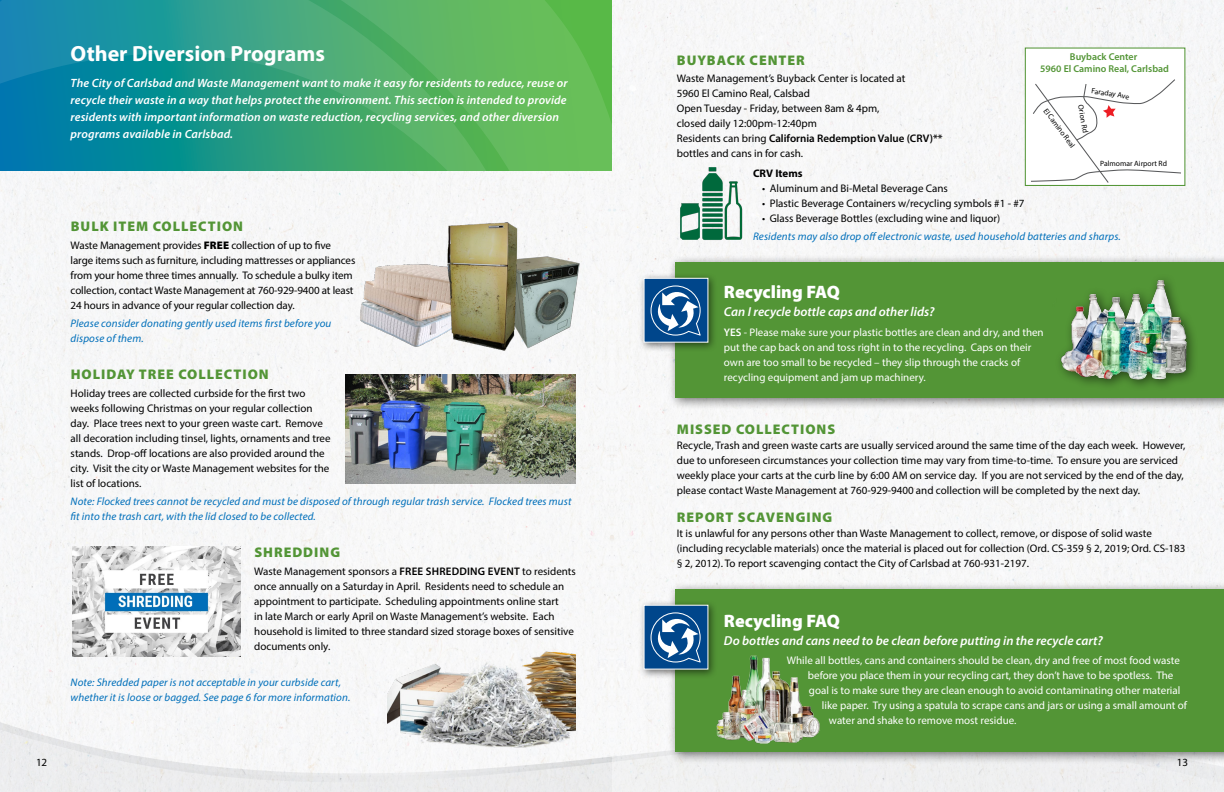
<style>
.page{position:relative;width:1224px;height:792px;background:#fff}
.page>*{position:absolute;margin:0;border:0;box-sizing:border-box;transform-origin:0 0}
.t1{font:700 22px "Myriad Pro";color:#fff}
.t2{font:900 18px "Myriad Pro";color:#fff}
.t3{font:900 14px "Myriad Pro";letter-spacing:.07em;color:#539536}
.t4{font:italic 600 13px "Myriad Pro";color:#fff}
.t5{font:italic 600 12px/17px "Myriad Pro";letter-spacing:.01em;color:#fff}
.t6{font:11px/15px "Myriad Pro";color:#000}
.t7{font:11px/15px "Myriad Pro";color:#fff}
.t8{font:italic 11px/15px "Myriad Pro";letter-spacing:.01em;color:#006fba}
.t9{font:700 11px "Myriad Pro";color:#000}
.t10{font:600 9.9px/12.1px "Myriad Pro";color:#539536;text-align:center}
.t11{font:7.6px "Myriad Pro";color:#000}
.s1{font-weight:900}
.s2{font-weight:600}
</style>
<div class="page">
<img style="left:0;top:0;width:1224px;height:714px">
<svg style="left:0;top:0;width:265px;height:171px;background:#128e99"></svg>
<svg style="left:265px;top:0;width:347px;height:171px;background:#55b264"></svg>
<svg style="left:0;top:714px;width:1224px;height:78px"></svg>
<img style="left:356px;top:245px;width:80px;height:110px">
<img style="left:482px;top:225px;width:115px;height:143px">
<img style="left:436px;top:215px;width:92px;height:142px">
<img style="left:346px;top:374px;width:230px;height:109px">
<img style="left:388px;top:642px;width:188px;height:106px">
<img style="left:72px;top:546px;width:169px;height:111px">
<div style="left:1025px;top:48px;width:160px;height:137px;background:#fff"></div>
<svg style="left:1031px;top:79px;width:150px;height:104px"></svg>
<div style="left:1025px;top:48px;width:160px;height:138px;border:1px solid #539536"></div>
<div style="left:668px;top:255px;width:556px;height:155px;background:#000;opacity:.55"></div>
<div style="left:675px;top:262px;width:549px;height:135px;background:#539536"></div>
<div style="left:668px;top:582px;width:556px;height:183px;background:#000;opacity:.55"></div>
<div style="left:675px;top:589px;width:549px;height:163px;background:#539536"></div>
<img style="left:716px;top:655px;width:59px;height:89px">
<img style="left:667px;top:185px;width:46px;height:73px">
<img style="left:695px;top:165px;width:48px;height:87px">
<img style="left:709px;top:172px;width:44px;height:76px">
<img style="left:1060px;top:280px;width:134px;height:107px">
<div style="left:638px;top:599px;width:80px;height:80px;background:#000;opacity:.55"></div>
<div style="left:644px;top:605px;width:64px;height:64px;background:#00468b"></div>
<svg style="left:651px;top:612px;width:50px;height:51px"></svg>
<div style="left:638px;top:272px;width:80px;height:80px;background:#000;opacity:.55"></div>
<div style="left:644px;top:278px;width:64px;height:65px;background:#00468b;border:1px solid #fff"></div>
<svg style="left:651px;top:285px;width:50px;height:51px"></svg>
<h1 class="t1" style="left:71px;top:40px;width:256px">Other Diversion Programs</h1>
<p class="t5" style="left:71px;top:75px;width:499px">The City of Carlsbad and Waste Management want to make it easy for residents to reduce, reuse or recycle their waste in a way that helps protect the environment. This section is intended to provide residents with important information on waste reduction, recycling services, and other diversion programs available in Carlsbad.</p>
<p class="t3" style="left:71px;top:217px;width:174px">BULK ITEM COLLECTION</p>
<p class="t6" style="left:71px;top:237px;width:286px">Waste Management provides <span class="s1">FREE</span> collection of up to five large items such as furniture, including mattresses or appliances from your home three times annually. To schedule a bulky item collection, contact Waste Management at 760-929-9400 at least 24 hours in advance of your regular collection day.</p>
<p class="t8" style="left:71px;top:315px;width:262px">Please consider donating gently used items first before you dispose of them.</p>
<p class="t3" style="left:71px;top:365px;width:199px">HOLIDAY TREE COLLECTION</p>
<p class="t6" style="left:71px;top:386px;width:261px">Holiday trees are collected curbside for the first two weeks following Christmas on your regular collection day. Place trees next to your green waste cart. Remove all decoration including tinsel, lights, ornaments and tree stands. Drop-off locations are also provided around the city. Visit the city or Waste Management websites for the list of locations.</p>
<p class="t8" style="left:71px;top:493px;width:502px">Note: Flocked trees cannot be recycled and must be disposed of through regular trash service. Flocked trees must fit into the trash cart, with the lid closed to be collected.</p>
<p class="t3" style="left:254px;top:543px;width:87px">SHREDDING</p>
<p class="t6" style="left:254px;top:564px;width:323px">Waste Management sponsors a <span class="s2">FREE SHREDDING EVENT</span> to residents once annually on a Saturday in April. Residents need to schedule an appointment to participate. Scheduling appointments online start<br>in late March or early April on Waste Management’s website. Each household is limited to three standard sized storage boxes of sensitive documents only.</p>
<p class="t8" style="left:71px;top:675px;width:281px">Note: Shredded paper is not acceptable in your curbside cart, whether it is loose or bagged. See page 6 for more information.</p>
<p class="t10" style="left:1040px;top:50px;width:130px">Buyback Center<br>5960 El Camino Real, Carlsbad</p>
<p class="t3" style="left:677px;top:50px;width:129px">BUYBACK CENTER</p>
<p class="t6" style="left:677px;top:71px;width:267px">Waste Management’s Buyback Center is located at<br>5960 El Camino Real, Calsbad<br>Open Tuesday - Friday, between 8am &amp; 4pm,<br>closed daily 12:00pm-12:40pm<br>Residents can bring <span class="s2">California Redemption Value (CRV)** </span>bottles and cans in for cash.</p>
<p class="t9" style="left:753px;top:166px;width:51px">CRV Items</p>
<p class="t6" style="left:762px;top:181px;width:187px">• Aluminum and Bi-Metal Beverage Cans</p>
<p class="t6" style="left:762px;top:196px;width:264px">• Plastic Beverage Containers w/recycling symbols #1 - #7</p>
<p class="t6" style="left:762px;top:211px;width:240px">• Glass Beverage Bottles (excluding wine and liquor)</p>
<p class="t8" style="left:753px;top:228px;width:369px">Residents may also drop off electronic waste, used household batteries and sharps.</p>
<p class="t11" style="left:1092px;top:86px;width:40px;rotate:9deg">Faraday Ave</p>
<p class="t11" style="left:1085px;top:104px;width:30px;rotate:80deg">Orion Rd</p>
<p class="t11" style="left:1049px;top:106px;width:48px;rotate:53deg">El Camino Real</p>
<p class="t11" style="left:1100px;top:159px;width:68px">Palmomar Airport Rd</p>
<h2 class="t2" style="left:724px;top:280px;width:117px">Recycling FAQ</h2>
<p class="t4" style="left:724px;top:303px;width:212px">Can I recycle bottle caps and other lids?</p>
<p class="t7" style="left:724px;top:324px;width:321px"><span class="s2">YES</span> - Please make sure your plastic bottles are clean and dry, and then put the cap back on and toss right in to the recycling. Caps on their own are too small to be recycled – they slip through the cracks of recycling equipment and jam up machinery.</p>
<p class="t3" style="left:677px;top:420px;width:160px">MISSED COLLECTIONS</p>
<p class="t6" style="left:677px;top:437px;width:510px">Recycle, Trash and green waste carts are usually serviced around the same time of the day each week. However, due to unforeseen circumstances your collection time may vary from time-to-time. To ensure you are serviced weekly place your carts at the curb line by 6:00 AM on service day. If you are not serviced by the end of the day, please contact Waste Management at 760-929-9400 and collection will be completed by the next day.</p>
<p class="t3" style="left:677px;top:508px;width:157px">REPORT SCAVENGING</p>
<p class="t6" style="left:677px;top:526px;width:510px">It is unlawful for any persons other than Waste Management to collect, remove, or dispose of solid waste (including recyclable materials) once the material is placed out for collection (Ord. CS-359 § 2, 2019; Ord. CS-183 § 2, 2012). To report scavenging contact the City of Carlsbad at 760-931-2197.</p>
<h2 class="t2" style="left:724px;top:609px;width:117px">Recycling FAQ</h2>
<p class="t4" style="left:724px;top:632px;width:381px">Do bottles and cans need to be clean before putting in the recycle cart?</p>
<p class="t7" style="left:787px;top:653px;width:395px">While all bottles, cans and containers should be clean, dry and free of most food waste</p>
<p class="t7" style="left:808px;top:668px;width:367px">before you place them in your recycling cart, they don’t have to be spotless. The</p>
<p class="t7" style="left:809px;top:683px;width:373px">goal is to make sure they are clean enough to avoid contaminating other material</p>
<p class="t7" style="left:822px;top:698px;width:367px">like paper. Try using a spatula to scrape cans and jars or using a small amount of</p>
<p class="t7" style="left:829px;top:713px;width:189px">water and shake to remove most residue.</p>
<p class="t6" style="left:36px;top:755px;width:13px">12</p>
<p class="t6" style="left:1177px;top:755px;width:13px">13</p>
</div>
